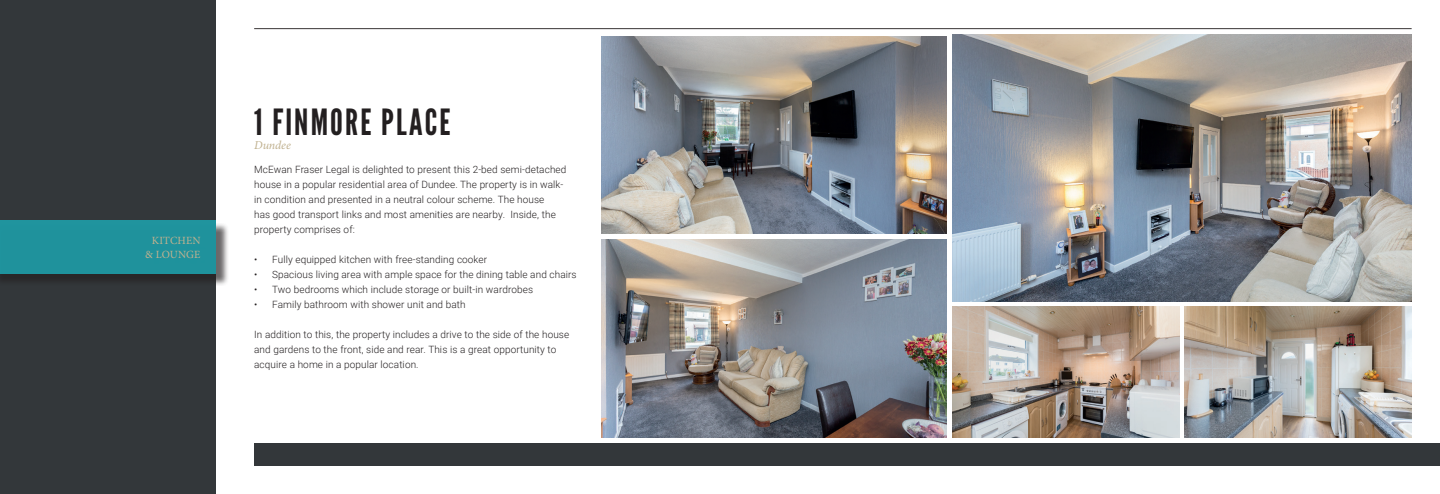
<style>
.page{position:relative;width:1440px;height:494px;background:#fff}
.page>*{position:absolute;margin:0;border:0;box-sizing:border-box;transform-origin:0 0}
.t1{font:36px "League Gothic";letter-spacing:.06em;color:#231f20}
.t2{font:italic 12px "Minion Pro";letter-spacing:-.005em;color:#c0b18f}
.t3{font:11px/13px "Minion Pro";letter-spacing:.01em;color:#c0b18f;text-align:center}
.t4{font:300 10px/15px "Roboto";letter-spacing:.01em;color:#231f20}
</style>
<div class="page">
<img style="left:952px;top:35px;width:460px;height:266px">
<img style="left:1185px;top:306px;width:227px;height:131px">
<img style="left:952px;top:306px;width:227px;height:131px">
<div style="left:0;top:0;width:216px;height:493px;background:#33373a"></div>
<div style="left:0;top:222px;width:229px;height:64px;background:#231f20;opacity:.75"></div>
<div style="left:0;top:220px;width:216px;height:53px;background:#1f929c"></div>
<div style="left:254px;top:443px;width:1186px;height:22px;background:#33373a"></div>
<hr style="left:254px;top:28px;width:1158px;height:1px;background:#231f20">
<img style="left:602px;top:36px;width:344px;height:198px">
<img style="left:602px;top:239px;width:344px;height:198px">
<p class="t3" style="left:145px;top:234px;width:57px">KITCHEN &amp; LOUNGE</p>
<h1 class="t1" style="left:254px;top:100px;width:198px">1 FINMORE PLACE</h1>
<p class="t2" style="left:254px;top:137px;width:38px">Dundee</p>
<p class="t4" style="left:254px;top:161px;width:314px">McEwan Fraser Legal is delighted to present this 2-bed semi-detached house in a popular residential area of Dundee. The property is in walk&shy;in condition and presented in a neutral colour scheme. The house<br>has good transport links and most amenities are nearby. Inside, the property comprises of:</p>
<p class="t4" style="left:254px;top:251px;width:235px">• Fully equipped kitchen with free-standing cooker</p>
<p class="t4" style="left:254px;top:266px;width:324px">• Spacious living area with ample space for the dining table and chairs</p>
<p class="t4" style="left:254px;top:281px;width:280px">• Two bedrooms which include storage or built-in wardrobes</p>
<p class="t4" style="left:254px;top:296px;width:213px">• Family bathroom with shower unit and bath</p>
<p class="t4" style="left:254px;top:326px;width:317px">In addition to this, the property includes a drive to the side of the house and gardens to the front, side and rear. This is a great opportunity to acquire a home in a popular location.</p>
</div>
